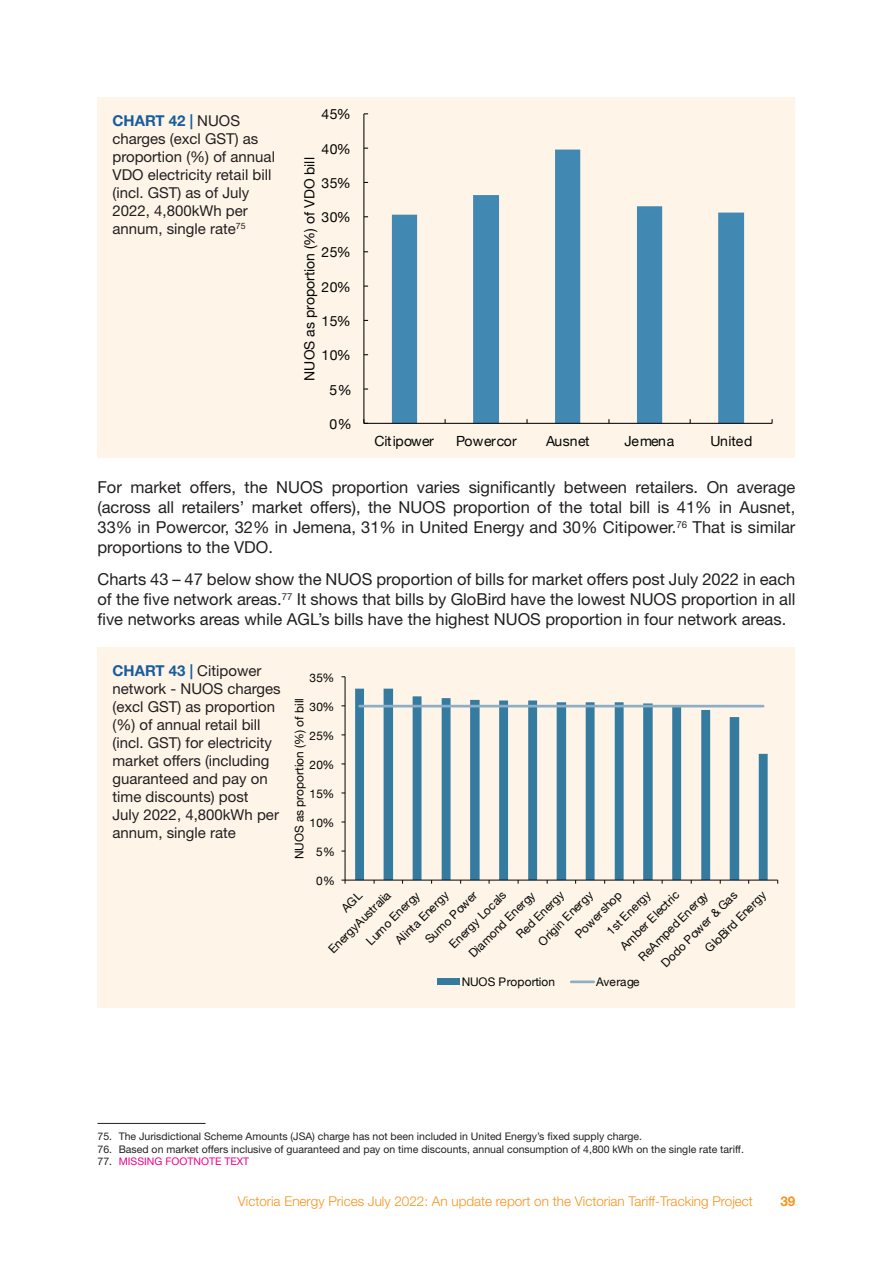
<style>
.page{position:relative;width:893px;height:1263px;background:#fff}
.page>*{position:absolute;margin:0;border:0;box-sizing:border-box;transform-origin:0 0}
.Body{font:16.5px/19.8px "Helvetica Neue LT Std";color:#231f20;text-align:justify}
.t1{font:15px/18px "Helvetica Neue LT Std";color:#231f20}
.t2{font:13.95px "Helvetica Neue";color:#040503}
.t3{font:13.95px "Helvetica Neue";letter-spacing:-.02em;color:#040503}
.t4{font:13.95px "Helvetica Neue";letter-spacing:.025em;color:#040503}
.t5{font:300 13.5px "Helvetica Neue LT Std";color:#f7931d}
.t6{font:700 13.5px "Helvetica Neue LT Std";color:#f7931d}
.t7{font:11.85px "Helvetica Neue";color:#040503}
.Footnote{font:10.5px "Helvetica Neue LT Std";color:#231f20}
.Footnote-2{font:10.5px "Helvetica Neue LT Std";color:#ed028c}
.s1{font-weight:700;color:#175d9e}
.s2{color:#231f20}
</style>
<div class="page">
<div style="left:98px;top:98px;width:697px;height:360px;background:#fef4e8"></div>
<div style="left:98px;top:647px;width:697px;height:360px;background:#fef4e8"></div>
<svg style="left:392px;top:150px;width:352px;height:273px"></svg>
<hr style="left:363px;top:114px;width:1px;height:309px;background:#040503">
<hr style="left:364px;top:423px;width:408px;height:1px;background:#040503">
<svg style="left:363px;top:419px;width:5px;height:5px"></svg>
<svg style="left:355px;top:689px;width:413px;height:191px"></svg>
<hr style="left:345px;top:677px;width:1px;height:203px;background:#040503">
<hr style="left:345px;top:880px;width:433px;height:1px;background:#040503">
<hr style="left:360px;top:705px;width:403px;height:2px;background:#8daec7">
<div style="left:437px;top:978px;width:22px;height:7px;background:#357b9f"></div>
<hr style="left:571px;top:980px;width:23px;height:3px;background:#8daec7">
<hr style="left:98px;top:1123px;width:108px;height:1px;background:#231f20">
<p class="t1" style="left:112px;top:112px;width:164px"><span class="s1">CHART 42 |</span> NUOS charges (excl GST) as proportion (%) of annual<br>VDO electricity retail bill (incl. GST) as of July<br>2022, 4,800kWh per annum, single rate<sup>75</sup></p>
<p class="t2" style="left:322px;top:104px;width:31px">45%</p>
<p class="t2" style="left:322px;top:139px;width:31px">40%</p>
<p class="t2" style="left:300px;top:381px;width:225px;rotate:-90deg">NUOS as proportion (%) of VDO bill</p>
<p class="t2" style="left:322px;top:173px;width:31px">35%</p>
<p class="t2" style="left:322px;top:207px;width:31px">30%</p>
<p class="t2" style="left:322px;top:242px;width:31px">25%</p>
<p class="t2" style="left:322px;top:277px;width:31px">20%</p>
<p class="t2" style="left:322px;top:311px;width:31px">15%</p>
<p class="t2" style="left:322px;top:345px;width:31px">10%</p>
<p class="t2" style="left:329px;top:380px;width:24px">5%</p>
<p class="t2" style="left:329px;top:414px;width:24px">0%</p>
<p class="t3" style="left:375px;top:431px;width:61px">Citipower</p>
<p class="t4" style="left:456px;top:431px;width:62px">Powercor</p>
<p class="t2" style="left:546px;top:431px;width:45px">Ausnet</p>
<p class="t2" style="left:625px;top:431px;width:51px">Jemena</p>
<p class="t2" style="left:710px;top:431px;width:43px">United</p>
<p class="Body" style="left:98px;top:477px;width:699px">For market offers, the NUOS proportion varies significantly between retailers. On average (across all retailers’ market offers), the NUOS proportion of the total bill is 41% in Ausnet, 33% in Powercor, 32% in Jemena, 31% in United Energy and 30% Citipower.<sup>76</sup> That is similar proportions to the VDO.</p>
<p class="Body" style="left:98px;top:569px;width:699px">Charts 43 – 47 below show the NUOS proportion of bills for market offers post July 2022 in each of the five network areas.<sup>77</sup> It shows that bills by GloBird have the lowest NUOS proportion in all five networks areas while AGL’s bills have the highest NUOS proportion in four network areas.</p>
<p class="t1" style="left:112px;top:661px;width:170px"><span class="s1">CHART 43 |</span> Citipower network - NUOS charges (excl GST) as proportion (%) of annual retail bill (incl. GST) for electricity market offers (including guaranteed and pay on time discounts) post<br>July 2022, 4,800kWh per annum, single rate</p>
<p class="t7" style="left:309px;top:669px;width:26px">35%</p>
<p class="t7" style="left:291px;top:859px;width:163px;rotate:-90deg">NUOS as proportion (%) of bill</p>
<p class="t7" style="left:309px;top:698px;width:26px">30%</p>
<p class="t7" style="left:309px;top:727px;width:26px">25%</p>
<p class="t7" style="left:309px;top:756px;width:26px">20%</p>
<p class="t7" style="left:309px;top:785px;width:26px">15%</p>
<p class="t7" style="left:309px;top:814px;width:26px">10%</p>
<p class="t7" style="left:316px;top:843px;width:20px">5%</p>
<p class="t7" style="left:316px;top:872px;width:20px">0%</p>
<p class="t7" style="left:534px;top:937px;width:74px;rotate:-45deg">Origin Energy</p>
<p class="t7" style="left:602px;top:927px;width:58px;rotate:-45deg">1st Energy</p>
<p class="t7" style="left:512px;top:930px;width:63px;rotate:-45deg">Red Energy</p>
<p class="t7" style="left:657px;top:959px;width:103px;rotate:-45deg">Dodo Power &amp; Gas</p>
<p class="t7" style="left:391px;top:936px;width:72px;rotate:-45deg">Alinta Energy</p>
<p class="t7" style="left:421px;top:935px;width:70px;rotate:-45deg">Sumo Power</p>
<p class="t7" style="left:616px;top:942px;width:79px;rotate:-45deg">Amber Electric</p>
<p class="t7" style="left:324px;top:945px;width:84px;rotate:-45deg">EnergyAustralia</p>
<p class="t7" style="left:701px;top:944px;width:82px;rotate:-45deg">GloBird Energy</p>
<p class="t7" style="left:445px;top:940px;width:76px;rotate:-45deg">Energy Locals</p>
<p class="t7" style="left:571px;top:930px;width:62px;rotate:-45deg">Powershop</p>
<p class="t7" style="left:465px;top:949px;width:89px;rotate:-45deg">Diamond Energy</p>
<p class="t7" style="left:362px;top:937px;width:71px;rotate:-45deg">Lumo Energy</p>
<p class="t7" style="left:634px;top:953px;width:94px;rotate:-45deg">ReAmped Energy</p>
<p class="t7" style="left:462px;top:973px;width:95px">NUOS Proportion</p>
<p class="t7" style="left:596px;top:973px;width:45px">Average</p>
<p class="Footnote" style="left:98px;top:1130px;width:546px">75. The Jurisdictional Scheme Amounts (JSA) charge has not been included in United Energy’s fixed supply charge.</p>
<p class="Footnote" style="left:98px;top:1143px;width:648px">76. Based on market offers inclusive of guaranteed and pay on time discounts, annual consumption of 4,800 kWh on the single rate tariff.</p>
<p class="Footnote-2" style="left:98px;top:1155px;width:153px"><span class="s2">77.</span> MISSING FOOTNOTE TEXT</p>
<p class="t5" style="left:238px;top:1193px;width:517px">Victoria Energy Prices July 2022: An update report on the Victorian Tariff-Tracking Project</p>
<p class="t6" style="left:780px;top:1193px;width:17px">39</p>
</div>
